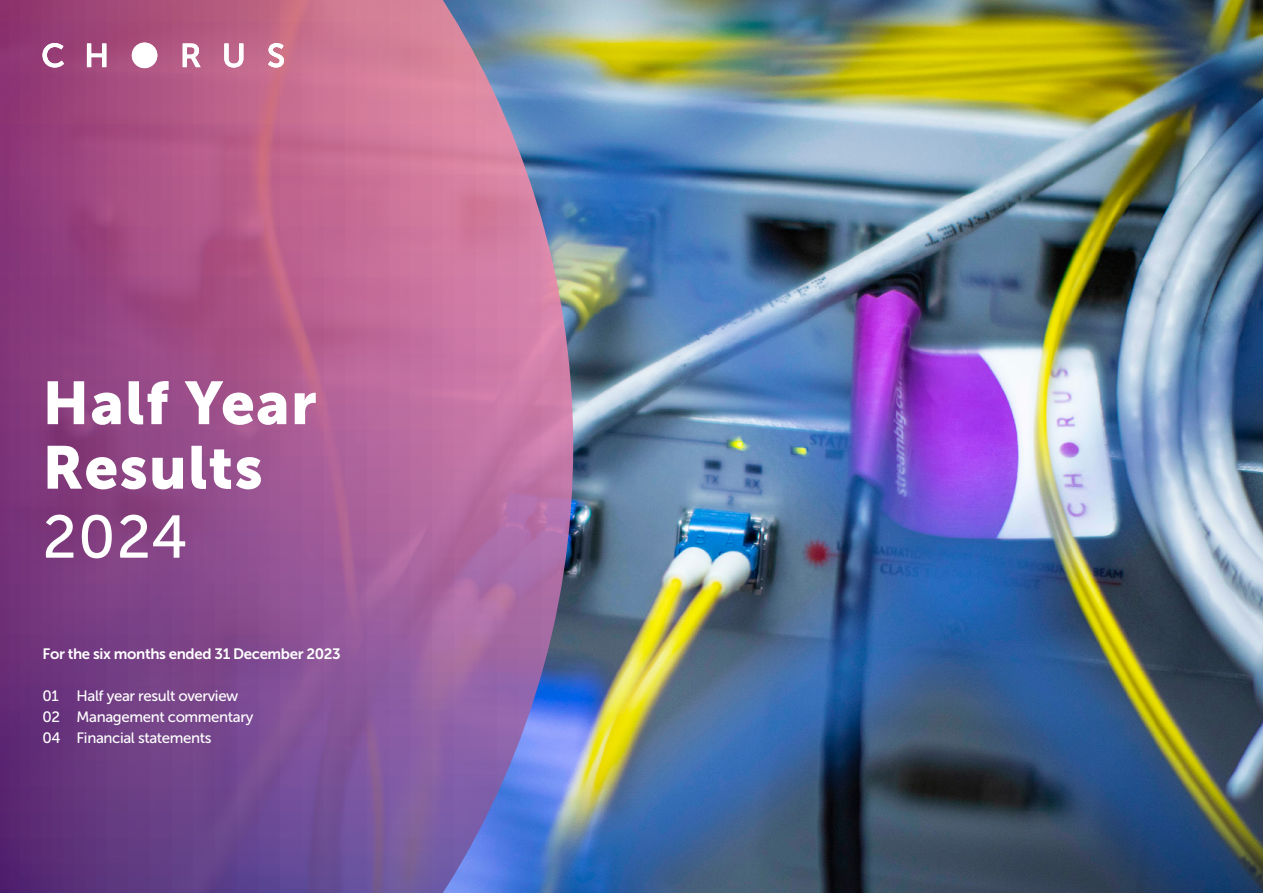
<style>
.page{position:relative;width:1263px;height:893px;background:#fff}
.page>*{position:absolute;margin:0;border:0;box-sizing:border-box;transform-origin:0 0}
.t1{font:60px/64.5px "Museo Sans 900";letter-spacing:.02em;color:#fff}
.t2{font:60px "Museo Sans 500";color:#fff}
.t3{font:15px/21px "Museo Sans 500";letter-spacing:-.025em;color:#fff}
.t4{font:15px "Museo Sans 700";letter-spacing:-.025em;color:#fff}
</style>
<div class="page">
<img style="left:573px;top:0;width:690px;height:893px">
<svg style="left:0;top:0;width:573px;height:893px;background:#985a93"></svg>
<svg style="left:43px;top:43px;width:241px;height:25px"></svg>
<h1 class="t1" style="left:43px;top:371px;width:276px">Half Year<br>Results</h1>
<h1 class="t2" style="left:43px;top:504px;width:147px">2024</h1>
<p class="t4" style="left:43px;top:646px;width:300px">For the six months ended 31 December 2023</p>
<p class="t3" style="left:43px;top:686px;width:212px">01 Half year result overview<br>02 Management commentary<br>04 Financial statements</p>
</div>
